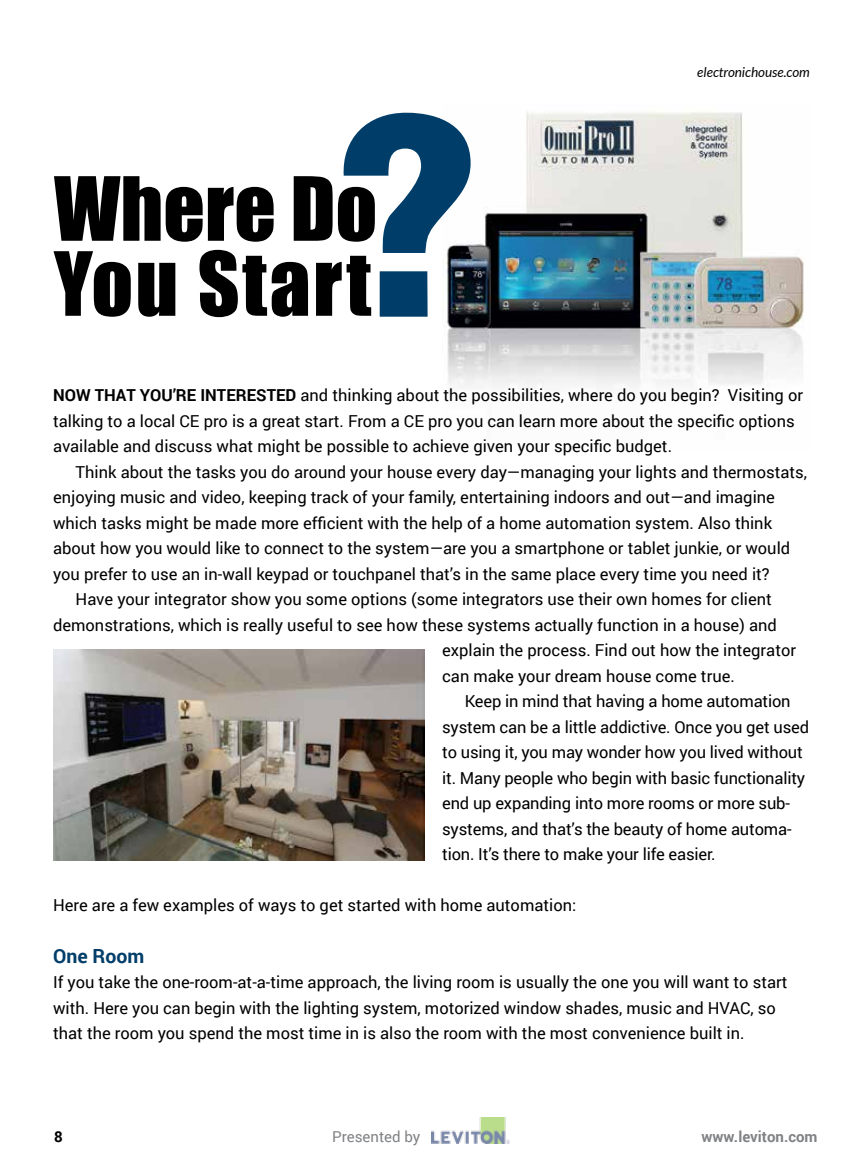
<style>
.page{position:relative;width:864px;height:1168px;background:#fff}
.page>*{position:absolute;margin:0;border:0;box-sizing:border-box;transform-origin:0 0}
.t1{font:900 condensed 265.5px "Helvetica";color:#003e69;scale:1.06 1}
.t2{font:81.75px/75px "Impact";color:#000}
.t3{font:700 19.5px "Roboto";color:#003e69}
.t4{font:16.5px/25.5px "Roboto";color:#000}
.t5{font:700 15px "Roboto";color:#808285}
.t6{font:15px "Roboto";color:#808285}
.t7{font:700 15px "Roboto";color:#000}
.t8{font:italic 13.5px "Lato";color:#000}
.s1{font-weight:700}
</style>
<div class="page">
<img style="left:431px;top:1118px;width:78px;height:25px">
<img style="left:443px;top:111px;width:361px;height:277px">
<img style="left:53px;top:650px;width:371px;height:210px">
<h1 class="t1" style="left:338px;top:51px;width:134px">?</h1>
<h2 class="t2" style="left:54px;top:171px;width:325px">Where Do<br>You Start</h2>
<p class="t8" style="left:697px;top:64px;width:114px">electronichouse.com</p>
<p class="t4" style="left:53px;top:382px;width:751px"><span class="s1">NOW THAT YOU’RE INTERESTED</span> and thinking about the possibilities, where do you begin? Visiting or talking to a local CE pro is a great start. From a CE pro you can learn more about the specific options available and discuss what might be possible to achieve given your specific budget.</p>
<p class="t4" style="left:76px;top:459px;width:733px">Think about the tasks you do around your house every day—managing your lights and thermostats,</p>
<p class="t4" style="left:53px;top:484px;width:723px">enjoying music and video, keeping track of your family, entertaining indoors and out—and imagine</p>
<p class="t4" style="left:53px;top:509px;width:721px">which tasks might be made more efficient with the help of a home automation system. Also think</p>
<p class="t4" style="left:53px;top:535px;width:739px">about how you would like to connect to the system—are you a smartphone or tablet junkie, or would</p>
<p class="t4" style="left:53px;top:560px;width:718px">you prefer to use an in-wall keypad or touchpanel that’s in the same place every time you need it?</p>
<p class="t4" style="left:76px;top:586px;width:698px">Have your integrator show you some options (some integrators use their own homes for client</p>
<p class="t4" style="left:53px;top:611px;width:725px">demonstrations, which is really useful to see how these systems actually function in a house) and</p>
<p class="t4" style="left:442px;top:637px;width:355px">explain the process. Find out how the integrator</p>
<p class="t4" style="left:442px;top:662px;width:294px">can make your dream house come true.</p>
<p class="t4" style="left:465px;top:688px;width:328px">Keep in mind that having a home automation</p>
<p class="t4" style="left:442px;top:713px;width:368px">system can be a little addictive. Once you get used</p>
<p class="t4" style="left:442px;top:739px;width:362px">to using it, you may wonder how you lived without</p>
<p class="t4" style="left:442px;top:764px;width:365px">it. Many people who begin with basic functionality</p>
<p class="t4" style="left:442px;top:790px;width:349px">end up expanding into more rooms or more sub-</p>
<p class="t4" style="left:442px;top:815px;width:351px">systems, and that’s the beauty of home automa-</p>
<p class="t4" style="left:442px;top:841px;width:275px">tion. It’s there to make your life easier.</p>
<p class="t4" style="left:53px;top:892px;width:525px">Here are a few examples of ways to get started with home automation:</p>
<p class="t3" style="left:53px;top:942px;width:93px">One Room</p>
<p class="t4" style="left:53px;top:969px;width:736px">If you take the one-room-at-a-time approach, the living room is usually the one you will want to start with. Here you can begin with the lighting system, motorized window shades, music and HVAC, so that the room you spend the most time in is also the room with the most convenience built in.</p>
<p class="t7" style="left:54px;top:1126px;width:10px">8</p>
<p class="t6" style="left:332px;top:1126px;width:90px">Presented by</p>
<p class="t5" style="left:701px;top:1126px;width:118px">www.leviton.com</p>
</div>
